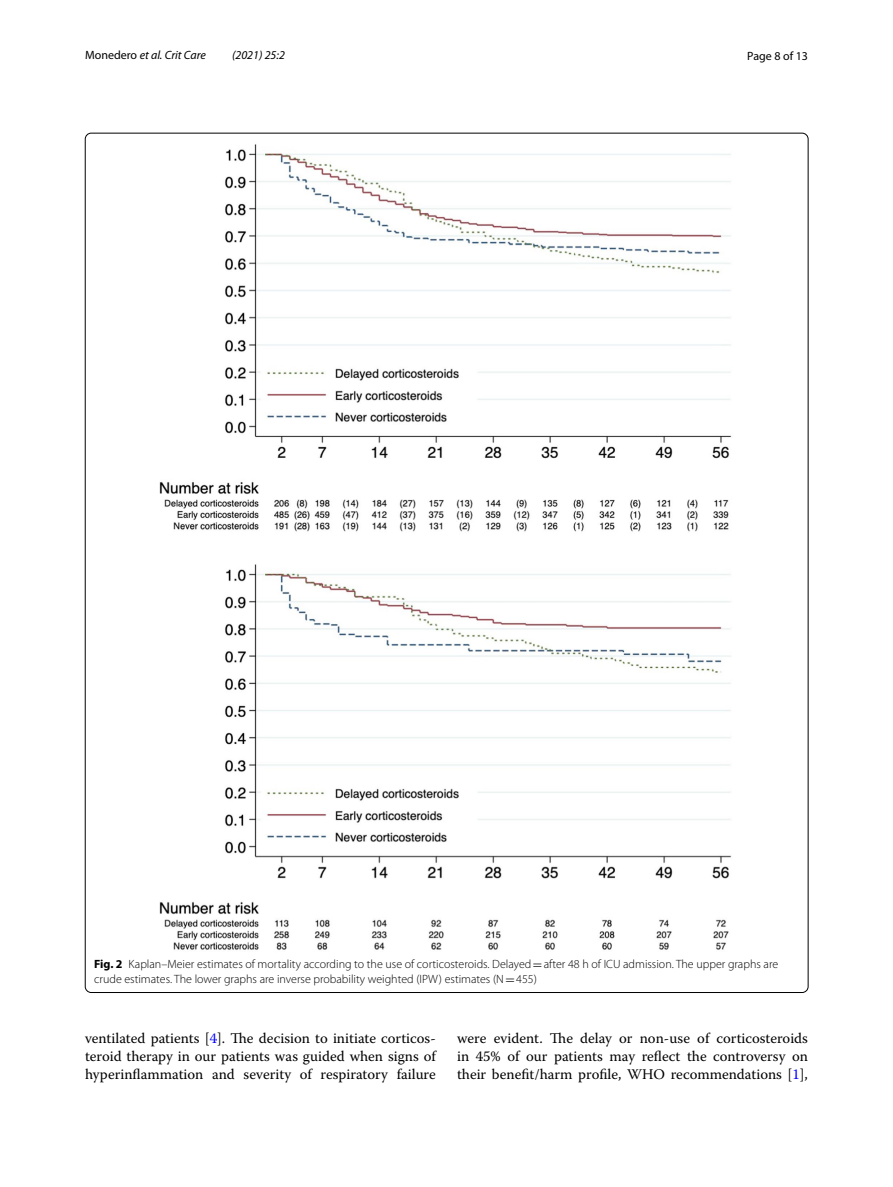
<style>
.page{position:relative;width:893px;height:1187px;background:#fff}
.page>*{position:absolute;margin:0;border:0;box-sizing:border-box;transform-origin:0 0}
.t1{font:14.7px/18px "Warnock Pro";color:#000;text-align:justify}
.t2{font:300 12px/15px "Myriad Pro";color:#000}
.t3{font:italic 12px "Myriad Pro";color:#000}
.t4{font:12px "Myriad Pro";color:#000}
.s1{font-style:normal}
.s2{font-weight:700}
.s3{font-family:"MTSY";font-weight:400}
.s4{color:#00f}
</style>
<div class="page">
<img style="left:160px;top:144px;width:572px;height:806px">
<p class="t3" style="left:85px;top:48px;width:122px"><span class="s1">Monedero</span> et al. Crit Care</p>
<p class="t3" style="left:232px;top:48px;width:54px">(2021) 25:2</p>
<p class="t4" style="left:747px;top:48px;width:62px">Page 8 of 13</p>
<p class="t2" style="left:94px;top:956px;width:685px"><span class="s2">Fig. 2</span> Kaplan–Meier estimates of mortality according to the use of corticosteroids. Delayed<span class="s3">=</span>after 48 h of ICU admission. The upper graphs are crude estimates. The lower graphs are inverse probability weighted (IPW) estimates (N<span class="s3">=</span>455)</p>
<p class="t1" style="left:85px;top:1029px;width:352px">ventilated patients [<span class="s4">4</span>]. The decision to initiate corticos&shy;teroid therapy in our patients was guided when signs of hyperinflammation and severity of respiratory failure</p>
<p class="t1" style="left:457px;top:1029px;width:352px">were evident. The delay or non-use of corticosteroids in 45% of our patients may reflect the controversy on their benefit/harm profile, WHO recommendations [<span class="s4">1</span>],</p>
</div>
